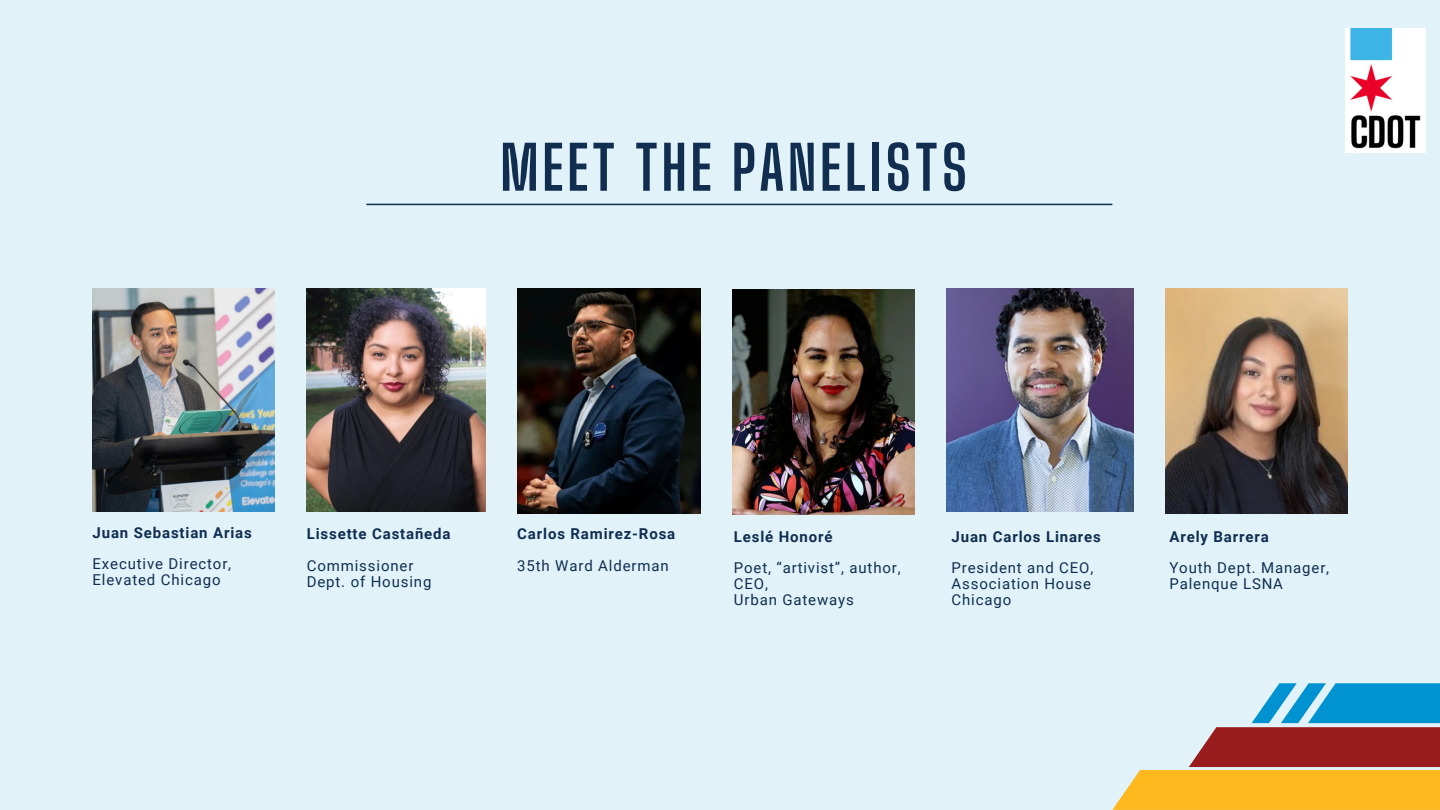
<style>
.page{position:relative;width:1440px;height:810px;background:#e1f3f8}
.page>*{position:absolute;margin:0;border:0;box-sizing:border-box;transform-origin:0 0}
.t1{font:700 60px "Big Shoulders Display";letter-spacing:.055em;color:#112e51}
.t2{font:15px/15.8px "Roboto";letter-spacing:.06em;color:#112e51}
.t3{font:700 15px "Roboto";letter-spacing:.055em;color:#112e51}
</style>
<div class="page">
<svg style="left:1112px;top:683px;width:328px;height:127px"></svg>
<img style="left:93px;top:289px;width:181px;height:223px">
<img style="left:517px;top:289px;width:183px;height:225px">
<img style="left:1166px;top:289px;width:181px;height:224px">
<img style="left:947px;top:289px;width:187px;height:223px">
<img style="left:733px;top:290px;width:181px;height:224px">
<img style="left:307px;top:289px;width:178px;height:223px">
<img style="left:1346px;top:29px;width:79px;height:124px">
<hr style="left:366px;top:204px;width:746px;height:1px;background:#112e51">
<p class="t1" style="left:500px;top:132px;width:469px">MEET THE PANELISTS</p>
<p class="t3" style="left:93px;top:524px;width:161px">Juan Sebastian Arias</p>
<p class="t2" style="left:93px;top:556px;width:140px">Executive Director,</p>
<p class="t2" style="left:93px;top:572px;width:130px">Elevated Chicago</p>
<p class="t3" style="left:307px;top:525px;width:145px">Lissette Castañeda</p>
<p class="t2" style="left:307px;top:558px;width:108px">Commissioner</p>
<p class="t2" style="left:307px;top:574px;width:126px">Dept. of Housing</p>
<p class="t3" style="left:517px;top:525px;width:160px">Carlos Ramirez-Rosa</p>
<p class="t2" style="left:517px;top:558px;width:153px">35th Ward Alderman</p>
<h2 class="t3" style="left:734px;top:528px;width:100px">Leslé Honoré</h2>
<p class="t2" style="left:734px;top:560px;width:168px">Poet, “artivist”, author,<br>CEO,</p>
<p class="t2" style="left:734px;top:592px;width:121px">Urban Gateways</p>
<h2 class="t3" style="left:952px;top:528px;width:151px">Juan Carlos Linares</h2>
<p class="t2" style="left:952px;top:560px;width:143px">President and CEO,</p>
<p class="t2" style="left:952px;top:576px;width:141px">Association House<br>Chicago</p>
<h2 class="t3" style="left:1169px;top:528px;width:101px">Arely Barrera</h2>
<p class="t2" style="left:1169px;top:560px;width:161px">Youth Dept. Manager,</p>
<h2 class="t2" style="left:1169px;top:576px;width:115px">Palenque LSNA</h2>
</div>
